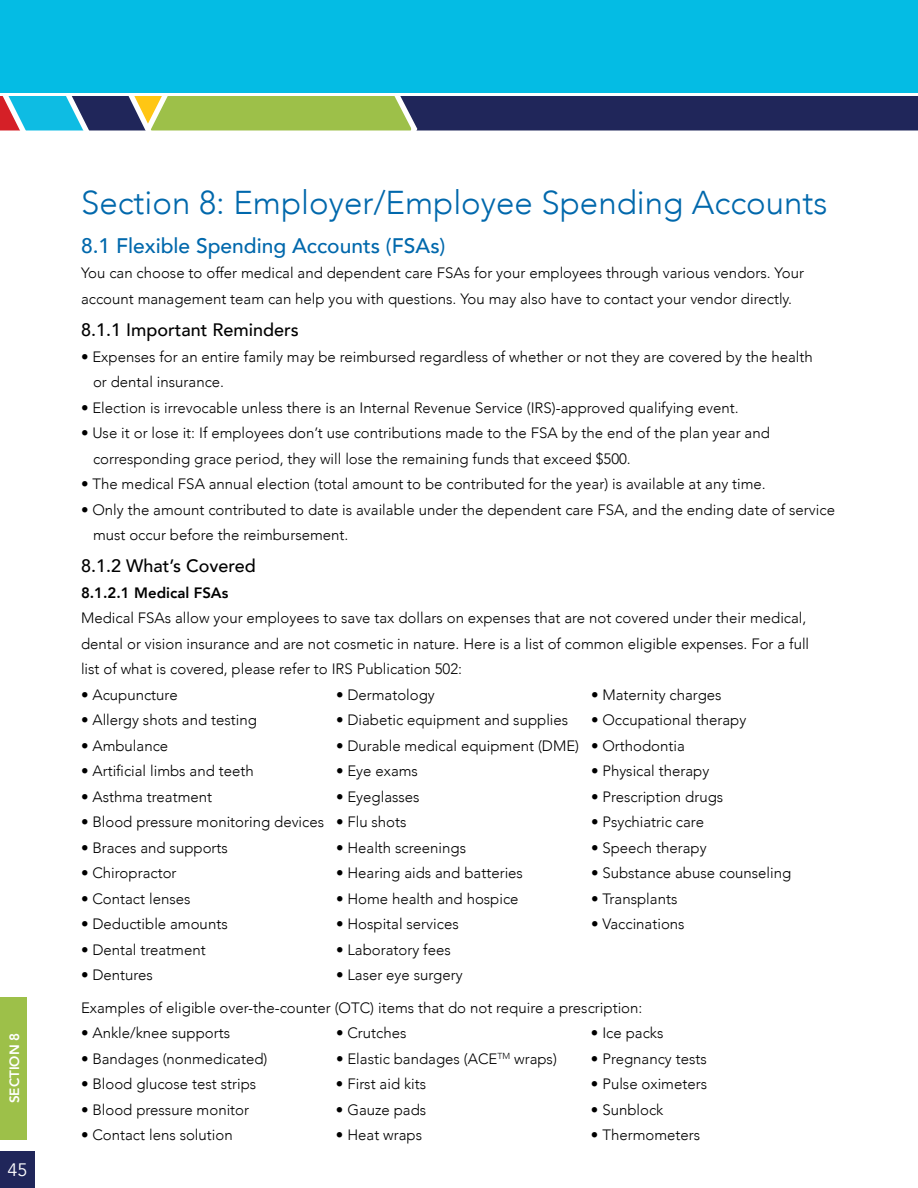
<style>
.page{position:relative;width:918px;height:1188px;background:#fff}
.page>*{position:absolute;margin:0;border:0;box-sizing:border-box;transform-origin:0 0}
.Headers{font:300 33px "Avenir";color:#0068ac}
.Headers-2{font:500 21px "Avenir";color:#0068ac}
.Subhead_2{font:500 18px "Avenir";color:#000}
.t1{font:18px "Avenir";color:#fff}
.Body_copy{font:300 15px/25.5px "Avenir";color:#000}
.Bullet_list{font:300 15px/25.5px "Avenir";color:#000}
.Subheads{font:300 15px/25.5px "Avenir";color:#000}
.Body_copy-2{font:800 15px "Avenir";color:#000}
.t2{font:800 13.5px "Avenir";color:#fff}
</style>
<div class="page">
<div style="left:0;top:0;width:918px;height:116px;background:#04bce4"></div>
<svg style="left:0;top:93px;width:918px;height:38px;background:#5c6f70"></svg>
<div style="left:0;top:1151px;width:35px;height:37px;background:#20265a"></div>
<div style="left:0;top:997px;width:27px;height:142px;background:#9dc049"></div>
<p class="t2" style="left:4px;top:1103px;width:72px;rotate:-90deg">SECTION 8</p>
<p class="t1" style="left:7px;top:1159px;width:22px">45</p>
<h1 class="Headers" style="left:81px;top:183px;width:748px">Section 8: Employer/Employee Spending Accounts</h1>
<h1 class="Headers-2" style="left:81px;top:227px;width:366px">8.1 Flexible Spending Accounts (FSAs)</h1>
<h2 class="Subheads" style="left:81px;top:261px;width:725px">You can choose to offer medical and dependent care FSAs for your employees through various vendors. Your account management team can help you with questions. You may also have to contact your vendor directly.</h2>
<h3 class="Subhead_2" style="left:81px;top:314px;width:219px">8.1.1 Important Reminders</h3>
<p class="Bullet_list" style="left:93px;top:344px;width:721px;text-indent:-12px">• Expenses for an entire family may be reimbursed regardless of whether or not they are covered by the health or dental insurance.</p>
<p class="Bullet_list" style="left:81px;top:395px;width:659px">• Election is irrevocable unless there is an Internal Revenue Service (IRS)-approved qualifying event.</p>
<p class="Bullet_list" style="left:93px;top:420px;width:678px;text-indent:-12px">• Use it or lose it: If employees don’t use contributions made to the FSA by the end of the plan year and corresponding grace period, they will lose the remaining funds that exceed $500.</p>
<p class="Bullet_list" style="left:81px;top:471px;width:686px">• The medical FSA annual election (total amount to be contributed for the year) is available at any time.</p>
<p class="Bullet_list" style="left:93px;top:497px;width:744px;text-indent:-12px">• Only the amount contributed to date is available under the dependent care FSA, and the ending date of service must occur before the reimbursement.</p>
<h3 class="Subhead_2" style="left:81px;top:551px;width:176px">8.1.2 What’s Covered</h3>
<p class="Body_copy-2" style="left:81px;top:581px;width:149px">8.1.2.1 Medical FSAs</p>
<p class="Body_copy" style="left:81px;top:606px;width:730px">Medical FSAs allow your employees to save tax dollars on expenses that are not covered under their medical, dental or vision insurance and are not cosmetic in nature. Here is a list of common eligible expenses. For a full list of what is covered, please refer to IRS Publication 502:</p>
<p class="Body_copy" style="left:81px;top:682px;width:98px">• Acupuncture</p>
<p class="Body_copy" style="left:81px;top:708px;width:177px">• Allergy shots and testing</p>
<p class="Body_copy" style="left:81px;top:733px;width:89px">• Ambulance</p>
<p class="Body_copy" style="left:81px;top:759px;width:174px">• Artificial limbs and teeth</p>
<p class="Body_copy" style="left:81px;top:784px;width:133px">• Asthma treatment</p>
<p class="Body_copy" style="left:81px;top:810px;width:245px">• Blood pressure monitoring devices</p>
<p class="Body_copy" style="left:81px;top:835px;width:149px">• Braces and supports</p>
<p class="Body_copy" style="left:81px;top:861px;width:97px">• Chiropractor</p>
<p class="Body_copy" style="left:81px;top:886px;width:111px">• Contact lenses</p>
<p class="Body_copy" style="left:81px;top:912px;width:148px">• Deductible amounts</p>
<p class="Body_copy" style="left:81px;top:937px;width:126px">• Dental treatment</p>
<p class="Body_copy" style="left:81px;top:963px;width:73px">• Dentures</p>
<p class="Body_copy" style="left:336px;top:682px;width:100px">• Dermatology</p>
<p class="Body_copy" style="left:336px;top:708px;width:234px">• Diabetic equipment and supplies</p>
<p class="Body_copy" style="left:336px;top:733px;width:245px">• Durable medical equipment (DME)</p>
<p class="Body_copy" style="left:336px;top:759px;width:83px">• Eye exams</p>
<p class="Body_copy" style="left:336px;top:784px;width:85px">• Eyeglasses</p>
<p class="Body_copy" style="left:336px;top:810px;width:72px">• Flu shots</p>
<p class="Body_copy" style="left:336px;top:835px;width:132px">• Health screenings</p>
<p class="Body_copy" style="left:336px;top:861px;width:189px">• Hearing aids and batteries</p>
<p class="Body_copy" style="left:336px;top:886px;width:184px">• Home health and hospice</p>
<p class="Body_copy" style="left:336px;top:912px;width:124px">• Hospital services</p>
<p class="Body_copy" style="left:336px;top:937px;width:116px">• Laboratory fees</p>
<p class="Body_copy" style="left:336px;top:963px;width:128px">• Laser eye surgery</p>
<p class="Body_copy" style="left:591px;top:682px;width:132px">• Maternity charges</p>
<p class="Body_copy" style="left:591px;top:708px;width:157px">• Occupational therapy</p>
<p class="Body_copy" style="left:591px;top:733px;width:95px">• Orthodontia</p>
<p class="Body_copy" style="left:591px;top:759px;width:120px">• Physical therapy</p>
<p class="Body_copy" style="left:591px;top:784px;width:134px">• Prescription drugs</p>
<p class="Body_copy" style="left:591px;top:810px;width:115px">• Psychiatric care</p>
<p class="Body_copy" style="left:591px;top:835px;width:117px">• Speech therapy</p>
<p class="Body_copy" style="left:591px;top:861px;width:202px">• Substance abuse counseling</p>
<p class="Body_copy" style="left:591px;top:886px;width:88px">• Transplants</p>
<p class="Body_copy" style="left:591px;top:912px;width:95px">• Vaccinations</p>
<p class="Body_copy" style="left:81px;top:995px;width:563px">Examples of eligible over-the-counter (OTC) items that do not require a prescription:</p>
<p class="Body_copy" style="left:81px;top:1020px;width:151px">• Ankle/knee supports</p>
<p class="Body_copy" style="left:81px;top:1046px;width:188px">• Bandages (nonmedicated)</p>
<p class="Body_copy" style="left:81px;top:1071px;width:177px">• Blood glucose test strips</p>
<p class="Body_copy" style="left:81px;top:1097px;width:170px">• Blood pressure monitor</p>
<p class="Body_copy" style="left:81px;top:1122px;width:153px">• Contact lens solution</p>
<p class="Body_copy" style="left:591px;top:1020px;width:74px">• Ice packs</p>
<p class="Body_copy" style="left:591px;top:1046px;width:117px">• Pregnancy tests</p>
<p class="Body_copy" style="left:591px;top:1071px;width:118px">• Pulse oximeters</p>
<p class="Body_copy" style="left:591px;top:1097px;width:74px">• Sunblock</p>
<p class="Body_copy" style="left:591px;top:1122px;width:111px">• Thermometers</p>
<p class="Body_copy" style="left:336px;top:1020px;width:72px">• Crutches</p>
<p class="Body_copy" style="left:336px;top:1046px;width:222px">• Elastic bandages (ACE<sup>TM</sup> wraps)</p>
<p class="Body_copy" style="left:336px;top:1071px;width:92px">• First aid kits</p>
<p class="Body_copy" style="left:336px;top:1097px;width:92px">• Gauze pads</p>
<p class="Body_copy" style="left:336px;top:1122px;width:88px">• Heat wraps</p>
</div>
